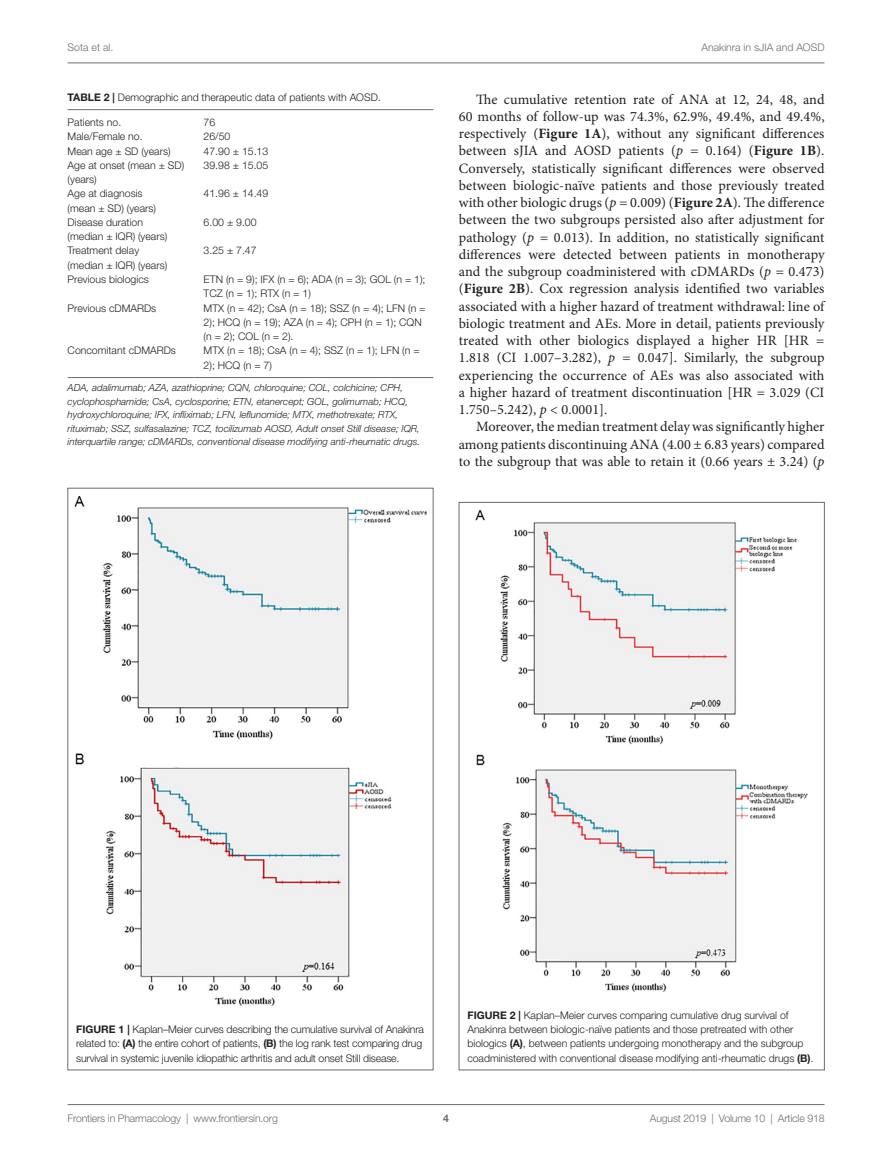
<style>
.page{position:relative;width:893px;height:1170px;background:#fff}
.page>*{position:absolute;margin:0;border:0;box-sizing:border-box;transform-origin:0 0}
.T{font:14.25px/17.2px "Minion Pro";color:#231f20;text-align:justify}
.FC{font:300 10.5px/14.2px "Helvetica Neue LT Std";letter-spacing:-.005em;color:#231f20}
.TB{font:300 10.5px/14.2px "Helvetica Neue LT Std";color:#231f20}
.t1{font:300 10.5px "Helvetica Neue LT Std";letter-spacing:-.015em;color:#6c6d70}
.TT{font:300 10.5px "Helvetica Neue LT Std";color:#231f20}
.t2{font:700 10.5px "Helvetica Neue LT Std";color:#6c6d70}
.TFN{font:italic 300 9.75px/13.5px "Helvetica Neue LT Std";color:#231f20}
.s1{font-weight:700}
.s2{font-style:italic}
</style>
<div class="page">
<hr style="left:68px;top:63px;width:756px;height:1px;background:#6c6d70">
<hr style="left:68px;top:1104px;width:756px;height:1px;background:#6c6d70">
<hr style="left:68px;top:109px;width:127px;height:1px;background:#6c6d70">
<hr style="left:195px;top:109px;width:238px;height:1px;background:#6c6d70">
<hr style="left:68px;top:377px;width:127px;height:1px;background:#6c6d70">
<hr style="left:195px;top:377px;width:238px;height:1px;background:#6c6d70">
<img style="left:74px;top:496px;width:353px;height:509px">
<img style="left:476px;top:511px;width:332px;height:480px">
<p class="t1" style="left:68px;top:41px;width:47px">Sota et al.</p>
<p class="t1" style="left:701px;top:41px;width:125px">Anakinra in sJIA and AOSD</p>
<p class="TT" style="left:68px;top:90px;width:315px"><span class="s1">TABLE 2 |</span> Demographic and therapeutic data of patients with AOSD.</p>
<p class="TB" style="left:68px;top:115px;width:55px">Patients no.</p>
<p class="TB" style="left:204px;top:115px;width:13px">76</p>
<p class="TB" style="left:68px;top:129px;width:77px">Male/Female no.</p>
<p class="TB" style="left:204px;top:129px;width:28px">26/50</p>
<p class="TB" style="left:68px;top:144px;width:104px">Mean age ± SD (years)</p>
<p class="TB" style="left:204px;top:144px;width:66px">47.90 ± 15.13</p>
<p class="TB" style="left:68px;top:158px;width:118px">Age at onset (mean ± SD) (years)</p>
<p class="TB" style="left:204px;top:158px;width:66px">39.98 ± 15.05</p>
<p class="TB" style="left:68px;top:186px;width:90px">Age at diagnosis (mean ± SD) (years)</p>
<p class="TB" style="left:204px;top:186px;width:66px">41.96 ± 14.49</p>
<p class="TB" style="left:68px;top:215px;width:101px">Disease duration (median ± IQR) (years)</p>
<p class="TB" style="left:204px;top:215px;width:55px">6.00 ± 9.00</p>
<p class="TB" style="left:68px;top:243px;width:101px">Treatment delay (median ± IQR) (years)</p>
<p class="TB" style="left:204px;top:243px;width:55px">3.25 ± 7.47</p>
<p class="TB" style="left:68px;top:272px;width:83px">Previous biologics</p>
<p class="TB" style="left:204px;top:272px;width:223px">ETN (n = 9); IFX (n = 6); ADA (n = 3); GOL (n = 1);<br>TCZ (n = 1); RTX (n = 1)</p>
<p class="TB" style="left:68px;top:300px;width:90px">Previous cDMARDs</p>
<p class="TB" style="left:204px;top:300px;width:223px">MTX (n = 42); CsA (n = 18); SSZ (n = 4); LFN (n =<br>2); HCQ (n = 19); AZA (n = 4); CPH (n = 1); CQN (n = 2); COL (n = 2).</p>
<p class="TB" style="left:68px;top:343px;width:110px">Concomitant cDMARDs</p>
<p class="TB" style="left:204px;top:343px;width:218px">MTX (n = 18); CsA (n = 4); SSZ (n = 1); LFN (n =<br>2); HCQ (n = 7)</p>
<p class="TFN" style="left:68px;top:381px;width:354px">ADA, adalimumab; AZA, azathioprine; CQN, chloroquine; COL, colchicine; CPH, cyclophosphamide; CsA, cyclosporine; ETN, etanercept; GOL, golimumab; HCQ, hydroxychloroquine; IFX, infliximab; LFN, leflunomide; MTX, methotrexate; RTX, rituximab; SSZ, sulfasalazine; TCZ, tocilizumab AOSD, Adult onset Still disease; IQR, interquartile range; cDMARDs, conventional disease modifying anti-rheumatic drugs.</p>
<p class="T" style="left:459px;top:90px;width:367px;text-indent:17px">The cumulative retention rate of ANA at 12, 24, 48, and 60 months of follow-up was 74.3%, 62.9%, 49.4%, and 49.4%, respectively (<span class="s1">Figure 1A</span>), without any significant differences between sJIA and AOSD patients (<span class="s2">p =</span> 0.164) (<span class="s1">Figure 1B</span>).<br>Conversely, statistically significant differences were observed between biologic-naïve patients and those previously treated with other biologic drugs (<span class="s2">p =</span> 0.009) (<span class="s1">Figure 2A</span>). The difference between the two subgroups persisted also after adjustment for pathology (<span class="s2">p =</span> 0.013). In addition, no statistically significant differences were detected between patients in monotherapy and the subgroup coadministered with cDMARDs (<span class="s2">p =</span> 0.473) (<span class="s1">Figure 2B</span>). Cox regression analysis identified two variables associated with a higher hazard of treatment withdrawal: line of biologic treatment and AEs. More in detail, patients previously treated with other biologics displayed a higher HR [HR = 1.818 (CI 1.007–3.282), <span class="s2">p =</span> 0.047]. Similarly, the subgroup experiencing the occurrence of AEs was also associated with a higher hazard of treatment discontinuation [HR = 3.029 (CI 1.750–5.242), <span class="s2">p</span> &lt; 0.0001].</p>
<p class="T" style="left:459px;top:418px;width:367px;text-indent:17px">Moreover, the median treatment delay was significantly higher among patients discontinuing ANA (4.00 ± 6.83 years) compared to the subgroup that was able to retain it (0.66 years ± 3.24) (<span class="s2">p</span></p>
<p class="FC" style="left:76px;top:1021px;width:349px"><span class="s1">FIGURE 1 |</span> Kaplan–Meier curves describing the cumulative survival of Anakinra related to: <span class="s1">(A)</span> the entire cohort of patients, <span class="s1">(B)</span> the log rank test comparing drug survival in systemic juvenile idiopathic arthritis and adult onset Still disease.</p>
<p class="FC" style="left:467px;top:1007px;width:348px"><span class="s1">FIGURE 2 |</span> Kaplan–Meier curves comparing cumulative drug survival of Anakinra between biologic-naïve patients and those pretreated with other biologics <span class="s1">(A)</span>, between patients undergoing monotherapy and the subgroup coadministered with conventional disease modifying anti-rheumatic drugs <span class="s1">(B)</span>.</p>
<p class="t1" style="left:68px;top:1111px;width:212px">Frontiers in Pharmacology | www.frontiersin.org</p>
<p class="t2" style="left:443px;top:1111px;width:7px">4</p>
<p class="t1" style="left:650px;top:1111px;width:176px">August 2019 | Volume 10 | Article 918</p>
</div>
